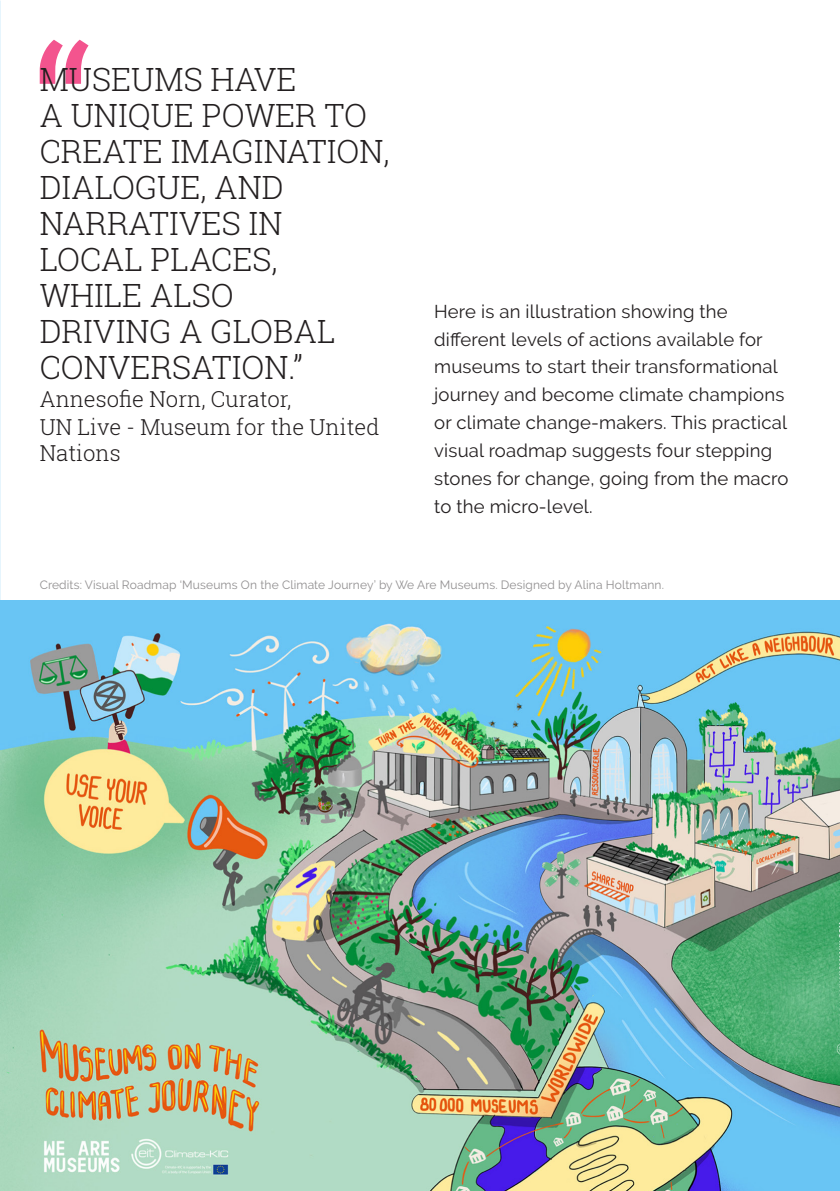
<style>
.page{position:relative;width:840px;height:1191px;background:#fff}
.page>*{position:absolute;margin:0;border:0;box-sizing:border-box;transform-origin:0 0}
.t1{font:300 32px/36px "Roboto Slab";color:#231f20}
.t2{font:300 22px/28px "Roboto Slab";color:#231f20}
.t3{font:18.4px/27.8px "Raleway";letter-spacing:.01em;color:#231f20}
.t4{font:12px "Raleway";letter-spacing:.01em;color:#918f90}
</style>
<div class="page">
<svg style="left:40px;top:40px;width:48px;height:44px"></svg>
<img style="left:0;top:600px;width:839px;height:591px">
<h1 class="t1" style="left:40px;top:61px;width:351px">MUSEUMS HAVE<br>A UNIQUE POWER TO<br>CREATE IMAGINATION,<br>DIALOGUE, AND<br>NARRATIVES IN<br>LOCAL PLACES,<br>WHILE ALSO<br>DRIVING A GLOBAL<br>CONVERSATION.”</h1>
<p class="t2" style="left:40px;top:385px;width:341px">Annesofie Norn, Curator,<br>UN Live - Museum for the United</p>
<p class="t2" style="left:40px;top:439px;width:82px">Nations</p>
<p class="t3" style="left:434px;top:297px;width:355px">Here is an illustration showing the different levels of actions available for museums to start their transformational journey and become climate champions or climate change-makers. This practical visual roadmap suggests four stepping stones for change, going from the macro to the micro-level.</p>
<p class="t4" style="left:40px;top:577px;width:625px">Credits: Visual Roadmap ‘Museums On the Climate Journey’ by We Are Museums. Designed by Alina Holtmann.</p>
</div>
